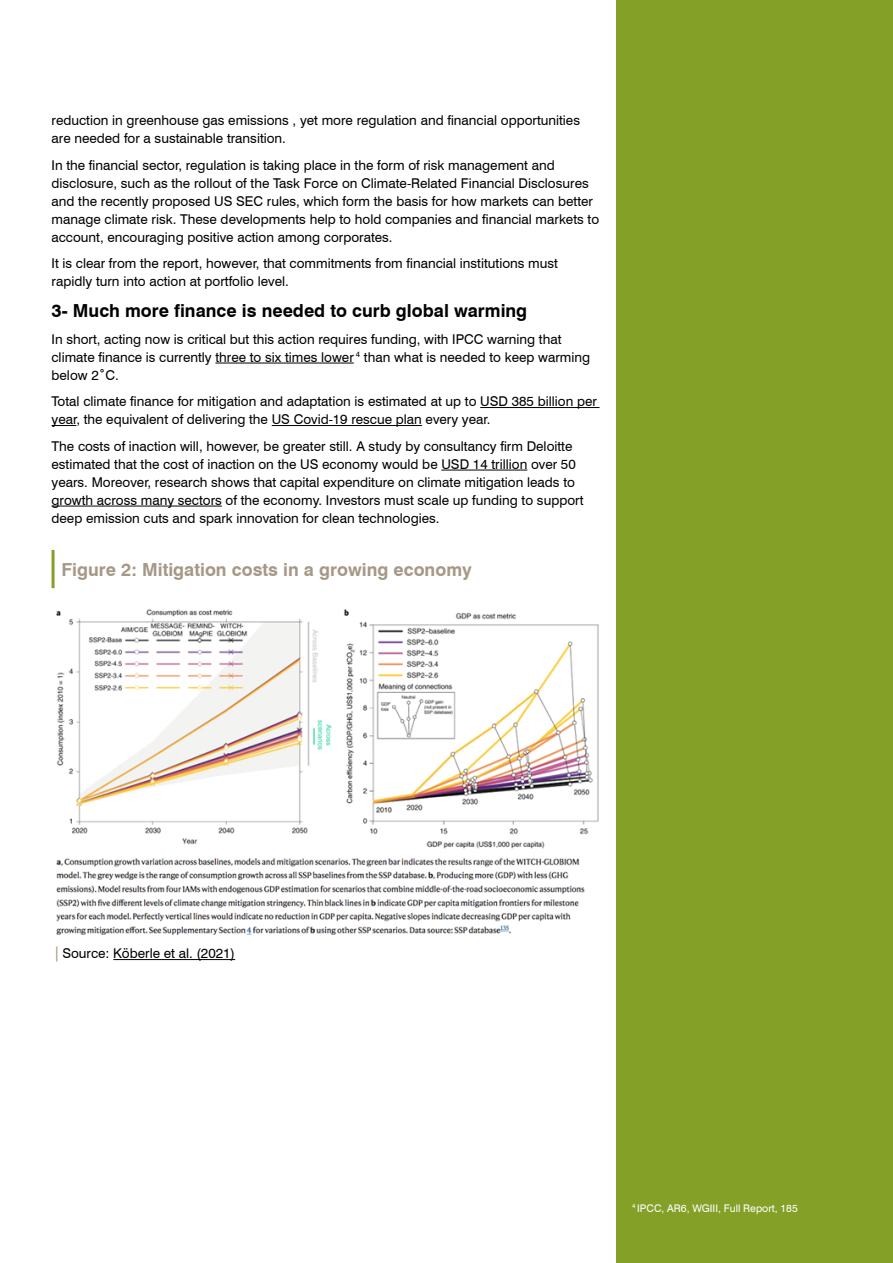
<style>
.page{position:relative;width:893px;height:1263px;background:#fff}
.page>*{position:absolute;margin:0;border:0;box-sizing:border-box;transform-origin:0 0}
.BODY_text{font:700 18px "Swiss 721 BT";color:#000}
.t1{font:700 18px "Swiss 721 BT";color:#a69887}
.BODY_text-2{font:13.5px/18px "Swiss 721 BT";color:#000}
.DISCLAIMER{font:10.5px "Swiss 721 BT";color:#fff}
.s1{font-size:15px;color:#a69887}
</style>
<div class="page">
<hr style="left:215px;top:363px;width:139px;height:1px;background:#000">
<hr style="left:480px;top:407px;width:120px;height:1px;background:#000">
<svg style="left:52px;top:425px;width:24px;height:1px"></svg>
<hr style="left:272px;top:425px;width:150px;height:1px;background:#000">
<hr style="left:441px;top:470px;width:86px;height:1px;background:#000">
<hr style="left:52px;top:506px;width:170px;height:1px;background:#000">
<hr style="left:52px;top:550px;width:3px;height:38px;background:#84a027">
<img style="left:56px;top:609px;width:543px;height:326px">
<hr style="left:113px;top:959px;width:122px;height:1px;background:#000">
<div style="left:617px;top:0;width:276px;height:1263px;background:#84a027"></div>
<p class="BODY_text-2" style="left:52px;top:111px;width:530px">reduction in greenhouse gas emissions , yet more regulation and financial opportunities are needed for a sustainable transition.</p>
<p class="BODY_text-2" style="left:52px;top:156px;width:549px">In the financial sector, regulation is taking place in the form of risk management and disclosure, such as the rollout of the Task Force on Climate-Related Financial Disclosures and the recently proposed US SEC rules, which form the basis for how markets can better manage climate risk. These developments help to hold companies and financial markets to account, encouraging positive action among corporates.</p>
<p class="BODY_text-2" style="left:52px;top:254px;width:508px">It is clear from the report, however, that commitments from financial institutions must rapidly turn into action at portfolio level.</p>
<p class="BODY_text" style="left:52px;top:300px;width:477px">3- Much more finance is needed to curb global warming</p>
<p class="BODY_text-2" style="left:52px;top:330px;width:540px">In short, acting now is critical but this action requires funding, with IPCC warning that climate finance is currently three to six times lower <sup>4</sup> than what is needed to keep warming below 2˚C.</p>
<p class="BODY_text-2" style="left:52px;top:392px;width:547px">Total climate finance for mitigation and adaptation is estimated at up to USD 385 billion per year, the equivalent of delivering the US Covid-19 rescue plan every year.</p>
<p class="BODY_text-2" style="left:52px;top:437px;width:533px">The costs of inaction will, however, be greater still. A study by consultancy firm Deloitte estimated that the cost of inaction on the US economy would be USD 14 trillion over 50 years. Moreover, research shows that capital expenditure on climate mitigation leads to growth across many sectors of the economy. Investors must scale up funding to support deep emission cuts and spark innovation for clean technologies.</p>
<p class="t1" style="left:62px;top:558px;width:412px">Figure 2: Mitigation costs in a growing economy</p>
<p class="BODY_text-2" style="left:53px;top:944px;width:184px"><span class="s1">|</span>Source: Köberle et al. (2021)</p>
<p class="DISCLAIMER" style="left:632px;top:1202px;width:167px"><sup>4</sup> IPCC, AR6, WGIII, Full Report, 185</p>
</div>
